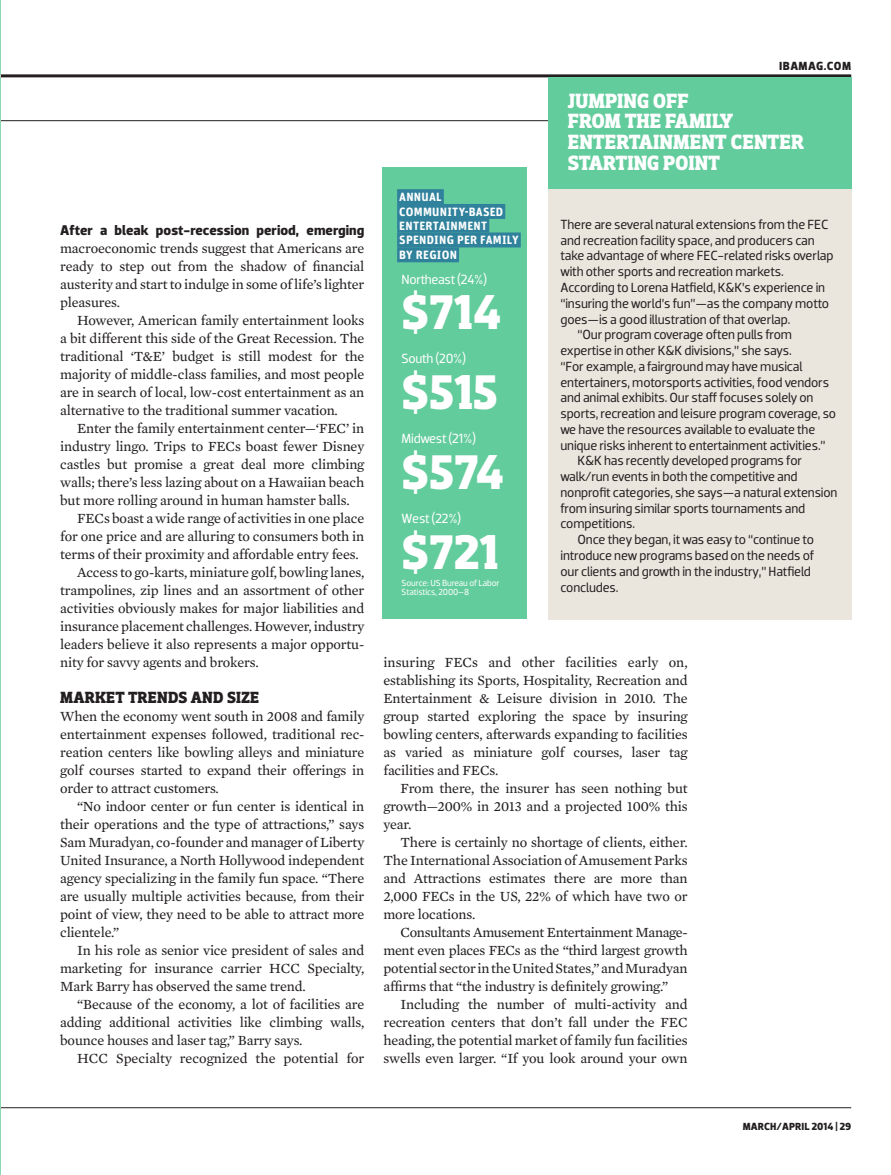
<style>
.page{position:relative;width:891px;height:1175px;background:#fff}
.page>*{position:absolute;margin:0;border:0;box-sizing:border-box;transform-origin:0 0}
.t1{font:700 49.5px "Dobra Slab";color:#fff}
.t2{font:700 21px/20.7px "Dobra Slab";color:#fff}
.t3{font:700 16.5px "Dobra Slab";letter-spacing:.01em;color:#231f20}
.t4{font:14.25px/18px "Mercury Text G2";letter-spacing:-.01em;color:#231f20;text-align:justify}
.t5{font:700 14.25px "Dobra";color:#231f20}
.t6{font:13.5px "Dobra";letter-spacing:-.01em;color:#231f20}
.t7{font:13.5px "Dobra";letter-spacing:-.02em;color:#fff}
.t8{font:700 12px/14.2px "Unit Rounded OT";letter-spacing:.02em;color:#fff}
.t9{font:700 12px "Dobra";letter-spacing:.035em;color:#231f20}
.t10{font:700 10.5px "Dobra";letter-spacing:.015em;color:#231f20}
.t11{font:9px/9px "Dobra";letter-spacing:-.01em;color:#fff}
</style>
<div class="page">
<hr style="left:0;top:0;width:1px;height:1174px;background:#87d8b3">
<hr style="left:1px;top:120px;width:850px;height:1px;background:#231f20">
<hr style="left:1px;top:74px;width:850px;height:3px;background:#231f20">
<hr style="left:1px;top:1107px;width:850px;height:1px;background:#231f20">
<div style="left:548px;top:77px;width:303px;height:113px;background:#63cc9c"></div>
<div style="left:548px;top:190px;width:303px;height:430px;background:#ebe6dd"></div>
<div style="left:383px;top:167px;width:144px;height:451px;background:#63cc9c"></div>
<div style="left:397px;top:247px;width:62px;height:15px;background:#30829c"></div>
<div style="left:397px;top:189px;width:47px;height:15px;background:#30829c"></div>
<div style="left:397px;top:204px;width:108px;height:15px;background:#30829c"></div>
<div style="left:397px;top:218px;width:92px;height:15px;background:#30829c"></div>
<div style="left:397px;top:232px;width:124px;height:15px;background:#30829c"></div>
<p class="t5" style="left:60px;top:221px;width:306px">After a bleak post-recession period, emerging</p>
<p class="t4" style="left:60px;top:239px;width:306px">macroeconomic trends suggest that Americans are ready to step out from the shadow of financial austerity and start to indulge in some of life’s lighter pleasures.</p>
<p class="t4" style="left:60px;top:311px;width:306px;text-indent:17px">However, American family entertainment looks a bit different this side of the Great Recession. The traditional ‘T&amp;E’ budget is still modest for the majority of middle-class families, and most people are in search of local, low-cost entertainment as an alternative to the traditional summer vacation.</p>
<p class="t4" style="left:60px;top:419px;width:306px;text-indent:17px">Enter the family entertainment center—‘FEC’ in industry lingo. Trips to FECs boast fewer Disney castles but promise a great deal more climbing walls; there’s less lazing about on a Hawaiian beach but more rolling around in human hamster balls.</p>
<p class="t4" style="left:77px;top:509px;width:289px">FECs boast a wide range of activities in one place</p>
<p class="t4" style="left:60px;top:527px;width:306px">for one price and are alluring to consumers both in</p>
<p class="t4" style="left:60px;top:545px;width:300px">terms of their proximity and affordable entry fees.</p>
<p class="t4" style="left:77px;top:563px;width:289px">Access to go-karts, miniature golf, bowling lanes,</p>
<p class="t4" style="left:60px;top:581px;width:306px">trampolines, zip lines and an assortment of other</p>
<p class="t4" style="left:60px;top:599px;width:306px">activities obviously makes for major liabilities and</p>
<p class="t4" style="left:60px;top:617px;width:306px">insurance placement challenges. However, industry</p>
<p class="t4" style="left:60px;top:635px;width:306px">leaders believe it also represents a major opportu-</p>
<p class="t4" style="left:60px;top:653px;width:200px">nity for savvy agents and brokers.</p>
<p class="t3" style="left:60px;top:687px;width:200px">MARKET TRENDS AND SIZE</p>
<p class="t4" style="left:60px;top:707px;width:306px">When the economy went south in 2008 and family entertainment expenses followed, traditional rec&shy;reation centers like bowling alleys and miniature golf courses started to expand their offerings in order to attract customers.</p>
<p class="t4" style="left:60px;top:797px;width:306px;text-indent:17px">“No indoor center or fun center is identical in their operations and the type of attractions,” says Sam Muradyan, co-founder and manager of Liberty United Insurance, a North Hollywood independent agency specializing in the family fun space. “There are usually multiple activities because, from their point of view, they need to be able to attract more clientele.”</p>
<p class="t4" style="left:60px;top:941px;width:306px;text-indent:17px">In his role as senior vice president of sales and marketing for insurance carrier HCC Specialty, Mark Barry has observed the same trend.</p>
<p class="t4" style="left:60px;top:995px;width:306px;text-indent:17px">“Because of the economy, a lot of facilities are adding additional activities like climbing walls, bounce houses and laser tag,” Barry says.</p>
<p class="t4" style="left:77px;top:1049px;width:289px">HCC Specialty recognized the potential for</p>
<p class="t9" style="left:779px;top:59px;width:73px">IBAMAG.COM</p>
<p class="t8" style="left:399px;top:190px;width:105px">ANNUAL<br>COMMUNITY-BASED<br>ENTERTAINMENT</p>
<p class="t8" style="left:399px;top:233px;width:121px">SPENDING PER FAMILY</p>
<p class="t8" style="left:399px;top:248px;width:59px">BY REGION</p>
<p class="t7" style="left:402px;top:271px;width:87px">Northeast (24%)</p>
<h1 class="t1" style="left:402px;top:283px;width:101px">$714</h1>
<p class="t7" style="left:402px;top:351px;width:66px">South (20%)</p>
<h1 class="t1" style="left:402px;top:363px;width:98px">$515</h1>
<p class="t7" style="left:402px;top:430px;width:76px">Midwest (21%)</p>
<h1 class="t1" style="left:402px;top:443px;width:104px">$574</h1>
<p class="t7" style="left:402px;top:510px;width:61px">West (22%)</p>
<h1 class="t1" style="left:402px;top:523px;width:98px">$721</h1>
<p class="t11" style="left:402px;top:578px;width:100px">Source: US Bureau of Labor<br>Statistics, 2000–8</p>
<h2 class="t2" style="left:568px;top:90px;width:238px">JUMPING OFF<br>FROM THE FAMILY<br>ENTERTAINMENT CENTER<br>STARTING POINT</h2>
<p class="t6" style="left:560px;top:216px;width:270px">There are several natural extensions from the FEC</p>
<p class="t6" style="left:560px;top:232px;width:256px">and recreation facility space, and producers can</p>
<p class="t6" style="left:560px;top:248px;width:275px">take advantage of where FEC-related risks overlap</p>
<p class="t6" style="left:560px;top:264px;width:225px">with other sports and recreation markets.</p>
<p class="t6" style="left:560px;top:279px;width:266px">According to Lorena Hatfield, K&amp;K’s experience in</p>
<p class="t6" style="left:560px;top:295px;width:270px">“insuring the world’s fun”—as the company motto</p>
<p class="t6" style="left:560px;top:311px;width:231px">goes—is a good illustration of that overlap.</p>
<p class="t6" style="left:577px;top:327px;width:216px">“Our program coverage often pulls from</p>
<p class="t6" style="left:560px;top:342px;width:233px">expertise in other K&amp;K divisions,” she says.</p>
<p class="t6" style="left:560px;top:358px;width:243px">“For example, a fairground may have musical</p>
<p class="t6" style="left:560px;top:374px;width:270px">entertainers, motorsports activities, food vendors</p>
<p class="t6" style="left:560px;top:390px;width:254px">and animal exhibits. Our staff focuses solely on</p>
<p class="t6" style="left:560px;top:405px;width:277px">sports, recreation and leisure program coverage, so</p>
<p class="t6" style="left:560px;top:421px;width:256px">we have the resources available to evaluate the</p>
<p class="t6" style="left:560px;top:437px;width:267px">unique risks inherent to entertainment activities.”</p>
<p class="t6" style="left:577px;top:453px;width:226px">K&amp;K has recently developed programs for</p>
<p class="t6" style="left:560px;top:468px;width:239px">walk/run events in both the competitive and</p>
<p class="t6" style="left:560px;top:484px;width:279px">nonprofit categories, she says—a natural extension</p>
<p class="t6" style="left:560px;top:500px;width:246px">from insuring similar sports tournaments and</p>
<p class="t6" style="left:560px;top:516px;width:76px">competitions.</p>
<p class="t6" style="left:577px;top:531px;width:238px">Once they began, it was easy to “continue to</p>
<p class="t6" style="left:560px;top:547px;width:255px">introduce new programs based on the needs of</p>
<p class="t6" style="left:560px;top:563px;width:252px">our clients and growth in the industry,” Hatfield</p>
<p class="t6" style="left:560px;top:579px;width:60px">concludes.</p>
<p class="t4" style="left:383px;top:653px;width:306px">insuring FECs and other facilities early on, establishing its Sports, Hospitality, Recreation and Entertainment &amp; Leisure division in 2010. The group started exploring the space by insuring bowling centers, afterwards expanding to facilities as varied as miniature golf courses, laser tag facilities and FECs.</p>
<p class="t4" style="left:383px;top:779px;width:306px;text-indent:17px">From there, the insurer has seen nothing but growth—200% in 2013 and a projected 100% this year.</p>
<p class="t4" style="left:383px;top:833px;width:306px;text-indent:17px">There is certainly no shortage of clients, either.<br>The International Association of Amusement Parks and Attractions estimates there are more than 2,000 FECs in the US, 22% of which have two or more locations.</p>
<p class="t4" style="left:383px;top:923px;width:306px;text-indent:17px">Consultants Amusement Entertainment Manage&shy;ment even places FECs as the “third largest growth potential sector in the United States,” and Muradyan affirms that “the industry is definitely growing.”</p>
<p class="t4" style="left:383px;top:995px;width:306px;text-indent:17px">Including the number of multi-activity and recreation centers that don’t fall under the FEC heading, the potential market of family fun facilities swells even larger. “If you look around your own</p>
<p class="t10" style="left:742px;top:1120px;width:110px">MARCH/APRIL 2014 | 29</p>
</div>
